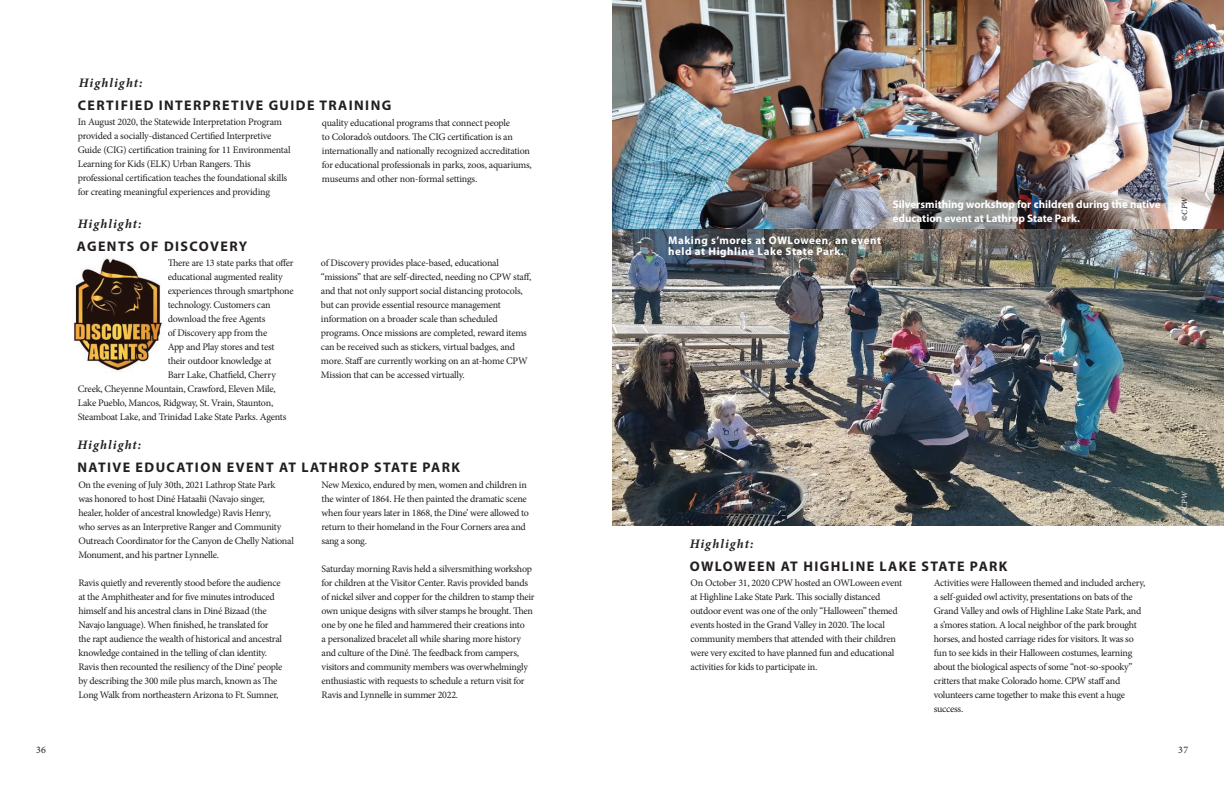
<style>
.page{position:relative;width:1224px;height:792px;background:#fff}
.page>*{position:absolute;margin:0;border:0;box-sizing:border-box;transform-origin:0 0}
.t1{font:700 14px "Myriad Pro";letter-spacing:.1em;color:#231f20}
.t2{font:italic 700 13px "Minion Pro";letter-spacing:.08em;color:#231f20}
.t3{font:700 11px/14px "Myriad Pro";color:#fff}
.t4{font:700 11px/11px "Myriad Pro";letter-spacing:.05em;color:#fff}
.t5{font:10px/14px "Minion Pro";letter-spacing:-.025em;color:#231f20}
.t6{font:italic 8px "Minion Pro";color:#fff}
.t7{font:italic 8px "Minion Pro";color:#000}
</style>
<div class="page">
<img style="left:612px;top:0;width:612px;height:526px">
<img style="left:73px;top:257px;width:90px;height:115px">
<p class="t2" style="left:79px;top:74px;width:65px">Highlight:</p>
<p class="t1" style="left:78px;top:97px;width:315px">CERTIFIED INTERPRETIVE GUIDE TRAINING</p>
<p class="t5" style="left:78px;top:115px;width:214px">In August 2020, the Statewide Interpretation Program provided a socially-distanced Certified Interpretive Guide (CIG) certification training for 11 Environmental Learning for Kids (ELK) Urban Rangers. This professional certification teaches the foundational skills for creating meaningful experiences and providing</p>
<p class="t5" style="left:322px;top:115px;width:211px">quality educational programs that connect people<br>to Colorado’s outdoors. The CIG certification is an internationally and nationally recognized accreditation for educational professionals in parks, zoos, aquariums, museums and other non-formal settings.</p>
<p class="t2" style="left:78px;top:215px;width:65px">Highlight:</p>
<p class="t1" style="left:77px;top:238px;width:172px">AGENTS OF DISCOVERY</p>
<p class="t5" style="left:168px;top:256px;width:127px">There are 13 state parks that offer</p>
<p class="t5" style="left:168px;top:270px;width:116px">educational augmented reality</p>
<p class="t5" style="left:168px;top:284px;width:128px">experiences through smartphone</p>
<p class="t5" style="left:168px;top:298px;width:104px">technology. Customers can</p>
<p class="t5" style="left:168px;top:312px;width:99px">download the free Agents</p>
<p class="t5" style="left:168px;top:326px;width:101px">of Discovery app from the</p>
<p class="t5" style="left:168px;top:340px;width:108px">App and Play stores and test</p>
<p class="t5" style="left:168px;top:354px;width:105px">their outdoor knowledge at</p>
<p class="t5" style="left:168px;top:368px;width:110px">Barr Lake, Chatfield, Cherry</p>
<p class="t5" style="left:78px;top:382px;width:200px">Creek, Cheyenne Mountain, Crawford, Eleven Mile,</p>
<p class="t5" style="left:78px;top:396px;width:197px">Lake Pueblo, Mancos, Ridgway, St. Vrain, Staunton,</p>
<p class="t5" style="left:78px;top:410px;width:210px">Steamboat Lake, and Trinidad Lake State Parks. Agents</p>
<p class="t2" style="left:78px;top:436px;width:65px">Highlight:</p>
<p class="t5" style="left:321px;top:256px;width:212px">of Discovery provides place-based, educational “missions” that are self-directed, needing no CPW staff, and that not only support social distancing protocols, but can provide essential resource management information on a broader scale than scheduled programs. Once missions are completed, reward items can be received such as stickers, virtual badges, and more. Staff are currently working on an at-home CPW Mission that can be accessed virtually.</p>
<p class="t1" style="left:78px;top:459px;width:384px">NATIVE EDUCATION EVENT AT LATHROP STATE PARK</p>
<p class="t5" style="left:78px;top:477px;width:217px">On the evening of July 30th, 2021 Lathrop State Park<br>was honored to host Diné Hataałii (Navajo singer,<br>healer, holder of ancestral knowledge) Ravis Henry,<br>who serves as an Interpretive Ranger and Community Outreach Coordinator for the Canyon de Chelly National Monument, and his partner Lynnelle.</p>
<p class="t5" style="left:78px;top:575px;width:205px">Ravis quietly and reverently stood before the audience at the Amphitheater and for five minutes introduced himself and his ancestral clans in Diné Bizaad (the Navajo language). When finished, he translated for the rapt audience the wealth of historical and ancestral knowledge contained in the telling of clan identity.<br>Ravis then recounted the resiliency of the Dine’ people by describing the 300 mile plus march, known as The Long Walk from northeastern Arizona to Ft. Sumner,</p>
<p class="t5" style="left:322px;top:478px;width:209px">New Mexico, endured by men, women and children in the winter of 1864. He then painted the dramatic scene when four years later in 1868, the Dine’ were allowed to return to their homeland in the Four Corners area and sang a song.</p>
<p class="t5" style="left:322px;top:562px;width:215px">Saturday morning Ravis held a silversmithing workshop for children at the Visitor Center. Ravis provided bands of nickel silver and copper for the children to stamp their own unique designs with silver stamps he brought. Then one by one he filed and hammered their creations into<br>a personalized bracelet all while sharing more history and culture of the Diné. The feedback from campers, visitors and community members was overwhelmingly enthusiastic with requests to schedule a return visit for Ravis and Lynnelle in summer 2022.</p>
<p class="t4" style="left:668px;top:235px;width:214px">Making s’mores at OWLoween, an event held at Highline Lake State Park.</p>
<p class="t3" style="left:893px;top:198px;width:269px">Silversmithing workshop for children during the native education event at Lathrop State Park.</p>
<p class="t7" style="left:1179px;top:221px;width:26px;rotate:-90deg">©CPW</p>
<p class="t2" style="left:690px;top:535px;width:65px">Highlight:</p>
<p class="t1" style="left:690px;top:558px;width:319px">OWLOWEEN AT HIGHLINE LAKE STATE PARK</p>
<p class="t5" style="left:691px;top:576px;width:213px">On October 31, 2020 CPW hosted an OWLoween event at Highline Lake State Park. This socially distanced outdoor event was one of the only “Halloween” themed events hosted in the Grand Valley in 2020. The local community members that attended with their children were very excited to have planned fun and educational activities for kids to participate in.</p>
<p class="t5" style="left:934px;top:576px;width:213px">Activities were Halloween themed and included archery, a self-guided owl activity, presentations on bats of the Grand Valley and owls of Highline Lake State Park, and a s’mores station. A local neighbor of the park brought horses, and hosted carriage rides for visitors. It was so fun to see kids in their Halloween costumes, learning about the biological aspects of some “not-so-spooky” critters that make Colorado home. CPW staff and volunteers came together to make this event a huge success.</p>
<p class="t6" style="left:1179px;top:515px;width:26px;rotate:-90deg">©CPW</p>
<p class="t5" style="left:36px;top:743px;width:12px">36</p>
<p class="t5" style="left:1178px;top:743px;width:12px">37</p>
</div>
